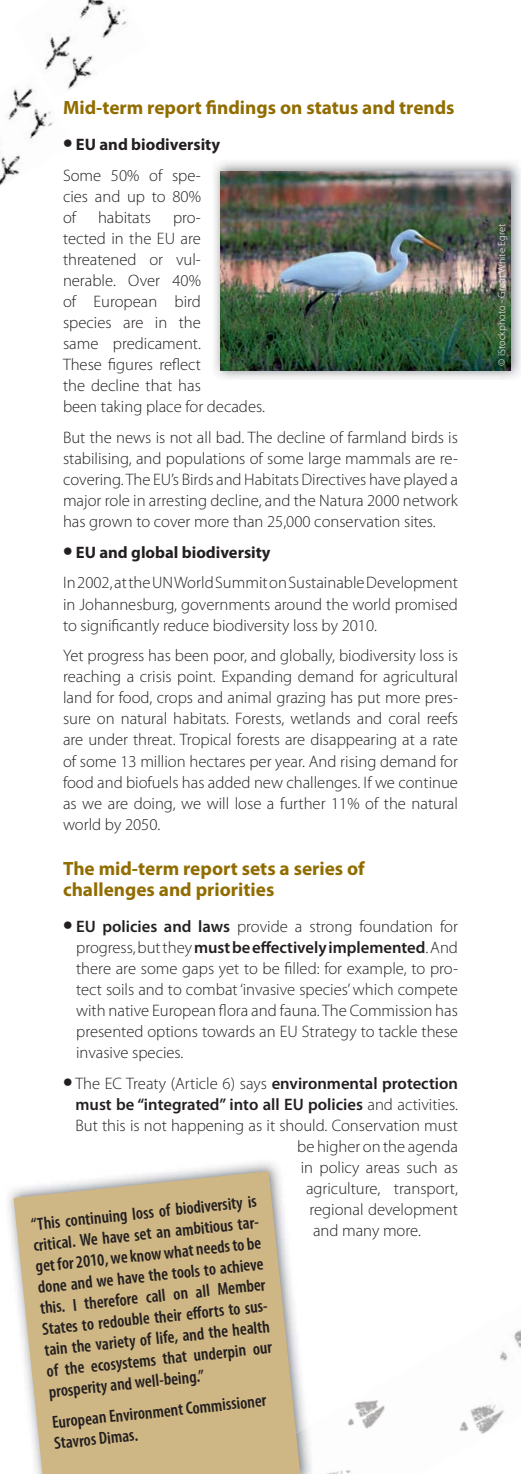
<style>
.page{position:relative;width:521px;height:1474px;background:#fff}
.page>*{position:absolute;margin:0;border:0;box-sizing:border-box;transform-origin:0 0}
.t1{font:700 19.25px/21px "Myriad Pro";color:#916d00}
.t2{font:600 condensed 17.5px/21px "Myriad Pro";color:#231f20}
.t3{font:300 16.62px/21px "Myriad Pro";color:#231f20}
.t4{font:600 16.62px "Myriad Pro";color:#231f20}
.t5{font:700 16.62px/31px "Myriad Pro";color:#231f20}
.t6{font:300 10.5px "Myriad Pro";color:#fff}
.s1{font-weight:900;font-size:26.25px}
.s2{font-weight:300}
.s3{font-weight:700}
.s4{font-weight:600}
</style>
<div class="page">
<img style="left:0;top:99px;width:53px;height:87px">
<img style="left:477px;top:1329px;width:44px;height:105px">
<img style="left:354px;top:1400px;width:123px;height:31px">
<img style="left:330px;top:1413px;width:36px;height:60px">
<img style="left:13px;top:0;width:114px;height:99px">
<img style="left:214px;top:161px;width:307px;height:218px">
<img style="left:221px;top:171px;width:289px;height:200px">
<img style="left:8px;top:1162px;width:297px;height:261px">
<img style="left:301px;top:1423px;width:11px;height:50px">
<img style="left:302px;top:1162px;width:3px;height:14px">
<svg style="left:14px;top:1171px;width:287px;height:302px;background:#d2be93"></svg>
<p class="t1" style="left:63px;top:98px;width:393px">Mid-term report findings on status and trends</p>
<p class="t5" style="left:63px;top:130px;width:159px"><span class="s1">•</span> EU and biodiversity<br><span class="s2">Some 50% of spe-</span></p>
<p class="t3" style="left:63px;top:187px;width:139px">cies and up to 80% of</p>
<p class="t3" style="left:98px;top:208px;width:55px">habitats</p>
<p class="t3" style="left:63px;top:208px;width:203px;text-indent:110px">pro-<br>tected in the EU are threatened or vul-<br>nerable. Over 40%<br>of European bird<br>species are in the<br>same predicament.<br>These figures reflect<br>the decline that has<br>been taking place for decades.</p>
<p class="t3" style="left:63px;top:427px;width:396px;text-align:justify">But the news is not all bad. The decline of farmland birds is stabilising, and populations of some large mammals are re&shy;covering. The EU’s Birds and Habitats Directives have played a major role in arresting decline, and the Natura 2000 network has grown to cover more than 25,000 conservation sites.</p>
<p class="t3" style="left:63px;top:537px;width:396px;line-height:31px"><span class="s1">•</span> <span class="s3">EU and global biodiversity<br></span>In 2002, at the UN World Summit on Sustainable Development</p>
<p class="t3" style="left:63px;top:594px;width:396px">in Johannesburg, governments around the world promised to significantly reduce biodiversity loss by 2010.</p>
<p class="t3" style="left:63px;top:646px;width:396px;text-align:justify">Yet progress has been poor, and globally, biodiversity loss is reaching a crisis point. Expanding demand for agricultural land for food, crops and animal grazing has put more pres&shy;sure on natural habitats. Forests, wetlands and coral reefs are under threat. Tropical forests are disappearing at a rate of some 13 million hectares per year. And rising demand for food and biofuels has added new challenges. If we continue as we are doing, we will lose a further 11% of the natural world by 2050.</p>
<p class="t1" style="left:63px;top:859px;width:303px">The mid-term report sets a series of challenges and priorities</p>
<p class="t3" style="left:76px;top:917px;width:383px;text-align:justify;text-indent:-13px"><span class="s1">•</span> <span class="s4">EU policies and laws</span> provide a strong foundation for progress, but they <span class="s4">must be effectively implemented</span>. And there are some gaps yet to be filled: for example, to pro&shy;tect soils and to combat ‘invasive species’ which compete with native European flora and fauna. The Commission has presented options towards an EU Strategy to tackle these invasive species.</p>
<p class="t3" style="left:63px;top:1074px;width:396px"><span class="s1">•</span> The EC Treaty (Article 6) says <span class="s4">environmental protection</span></p>
<p class="t4" style="left:75px;top:1098px;width:384px">must be “integrated” into all EU policies <span class="s2">and activities.</span></p>
<p class="t3" style="left:75px;top:1116px;width:384px">But this is not happening as it should. Conservation must</p>
<p class="t3" style="left:297px;top:1137px;width:162px">be higher on the agenda</p>
<p class="t3" style="left:301px;top:1158px;width:159px">in policy areas such as</p>
<p class="t3" style="left:306px;top:1179px;width:153px">agriculture, transport,</p>
<p class="t3" style="left:309px;top:1200px;width:150px">regional development</p>
<p class="t3" style="left:313px;top:1221px;width:109px">and many more.</p>
<p class="t2" style="left:30px;top:1215px;width:232px;rotate:-6deg">“This continuing loss of biodiversity is critical. We have set an ambitious tar&shy;get for 2010, we know what needs to be done and we have the tools to achieve this. I therefore call on all Member States to redouble their eff orts to sus&shy;tain the variety of life, and the health of the ecosystems that underpin our prosperity and well-being.”</p>
<p class="t2" style="left:51px;top:1412px;width:217px;rotate:-6deg">European Environment Commissioner<br>Stavros Dimas.</p>
<p class="t6" style="left:497px;top:365px;width:143px;rotate:-90deg">© iStockphoto - Great White Egret</p>
</div>
